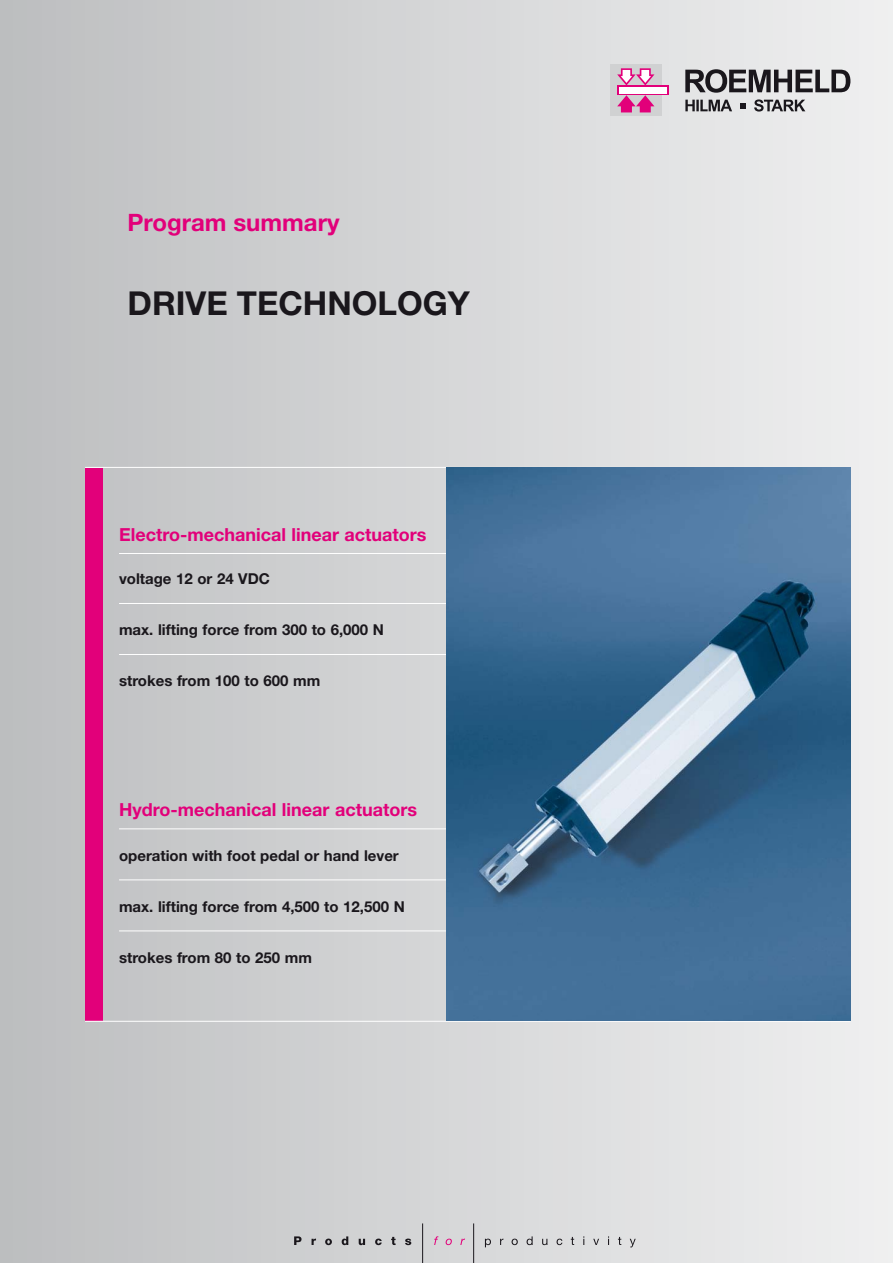
<style>
.page{position:relative;width:893px;height:1263px;background:#fff}
.page>*{position:absolute;margin:0;border:0;box-sizing:border-box;transform-origin:0 0}
.t1{font:700 33px "Helvetica Neue";color:#1a171c}
.t2{font:700 24px "Helvetica Neue";color:#e2007a}
.t3{font:700 18px "Helvetica Neue";color:#e2007a}
.t4{font:700 15px "Helvetica Neue";color:#1a171c}
</style>
<div class="page">
<div style="left:0;top:0;width:893px;height:1263px;background:linear-gradient(to right,#bdbdbf,#eeeff0)"></div>
<svg style="left:294px;top:1236px;width:7px;height:9px"></svg>
<svg style="left:312px;top:1238px;width:4px;height:7px"></svg>
<svg style="left:325px;top:1238px;width:7px;height:7px"></svg>
<svg style="left:342px;top:1236px;width:6px;height:9px"></svg>
<svg style="left:359px;top:1239px;width:6px;height:6px"></svg>
<svg style="left:375px;top:1238px;width:7px;height:7px"></svg>
<svg style="left:391px;top:1237px;width:5px;height:8px"></svg>
<svg style="left:405px;top:1238px;width:6px;height:7px"></svg>
<svg style="left:434px;top:1236px;width:4px;height:9px"></svg>
<svg style="left:446px;top:1238px;width:6px;height:7px"></svg>
<svg style="left:460px;top:1238px;width:5px;height:7px"></svg>
<svg style="left:485px;top:1238px;width:6px;height:9px"></svg>
<svg style="left:500px;top:1238px;width:3px;height:7px"></svg>
<svg style="left:512px;top:1238px;width:6px;height:7px"></svg>
<svg style="left:527px;top:1236px;width:6px;height:9px"></svg>
<svg style="left:542px;top:1239px;width:5px;height:6px"></svg>
<svg style="left:557px;top:1238px;width:5px;height:7px"></svg>
<svg style="left:571px;top:1237px;width:3px;height:8px"></svg>
<svg style="left:593px;top:1239px;width:6px;height:6px"></svg>
<svg style="left:618px;top:1237px;width:3px;height:8px"></svg>
<svg style="left:630px;top:1239px;width:6px;height:8px"></svg>
<hr style="left:422px;top:1223px;width:1px;height:40px;background:#1a171c">
<hr style="left:473px;top:1223px;width:1px;height:40px;background:#1a171c">
<svg style="left:685px;top:69px;width:165px;height:24px;background:#807e81"></svg>
<svg style="left:685px;top:100px;width:47px;height:11px"></svg>
<svg style="left:754px;top:99px;width:51px;height:13px"></svg>
<svg style="left:740px;top:103px;width:6px;height:5px"></svg>
<div style="left:610px;top:65px;width:52px;height:51px;background:#d0d1d2"></div>
<svg style="left:617px;top:86px;width:51px;height:9px"></svg>
<div style="left:619px;top:87px;width:48px;height:6px;background:#fff"></div>
<svg style="left:617px;top:68px;width:37px;height:17px"></svg>
<svg style="left:617px;top:95px;width:37px;height:17px"></svg>
<hr style="left:119px;top:930px;width:340px;height:1px;background:#fff">
<hr style="left:119px;top:553px;width:340px;height:1px;background:#fff">
<hr style="left:119px;top:603px;width:340px;height:1px;background:#fff">
<hr style="left:119px;top:654px;width:340px;height:1px;background:#fff">
<hr style="left:119px;top:879px;width:340px;height:1px;background:#fff">
<div style="left:85px;top:468px;width:17px;height:552px;background:#e2007a"></div>
<hr style="left:85px;top:1021px;width:765px;height:1px;background:#fff">
<hr style="left:85px;top:467px;width:765px;height:1px;background:#fff">
<hr style="left:119px;top:828px;width:340px;height:1px;background:#fff">
<img style="left:446px;top:468px;width:404px;height:552px">
<h2 class="t2" style="left:128px;top:208px;width:213px">Program summary</h2>
<h1 class="t1" style="left:128px;top:283px;width:344px">DRIVE TECHNOLOGY</h1>
<p class="t3" style="left:119px;top:524px;width:309px">Electro-mechanical linear actuators</p>
<p class="t4" style="left:119px;top:570px;width:152px">voltage 12 or 24 VDC</p>
<p class="t4" style="left:119px;top:621px;width:266px">max. lifting force from 300 to 6,000 N</p>
<p class="t4" style="left:119px;top:672px;width:203px">strokes from 100 to 600 mm</p>
<p class="t3" style="left:119px;top:799px;width:299px">Hydro-mechanical linear actuators</p>
<p class="t4" style="left:119px;top:846px;width:281px">operation with foot pedal or hand lever</p>
<p class="t4" style="left:119px;top:897px;width:287px">max. lifting force from 4,500 to 12,500 N</p>
<p class="t4" style="left:119px;top:948px;width:194px">strokes from 80 to 250 mm</p>
</div>
